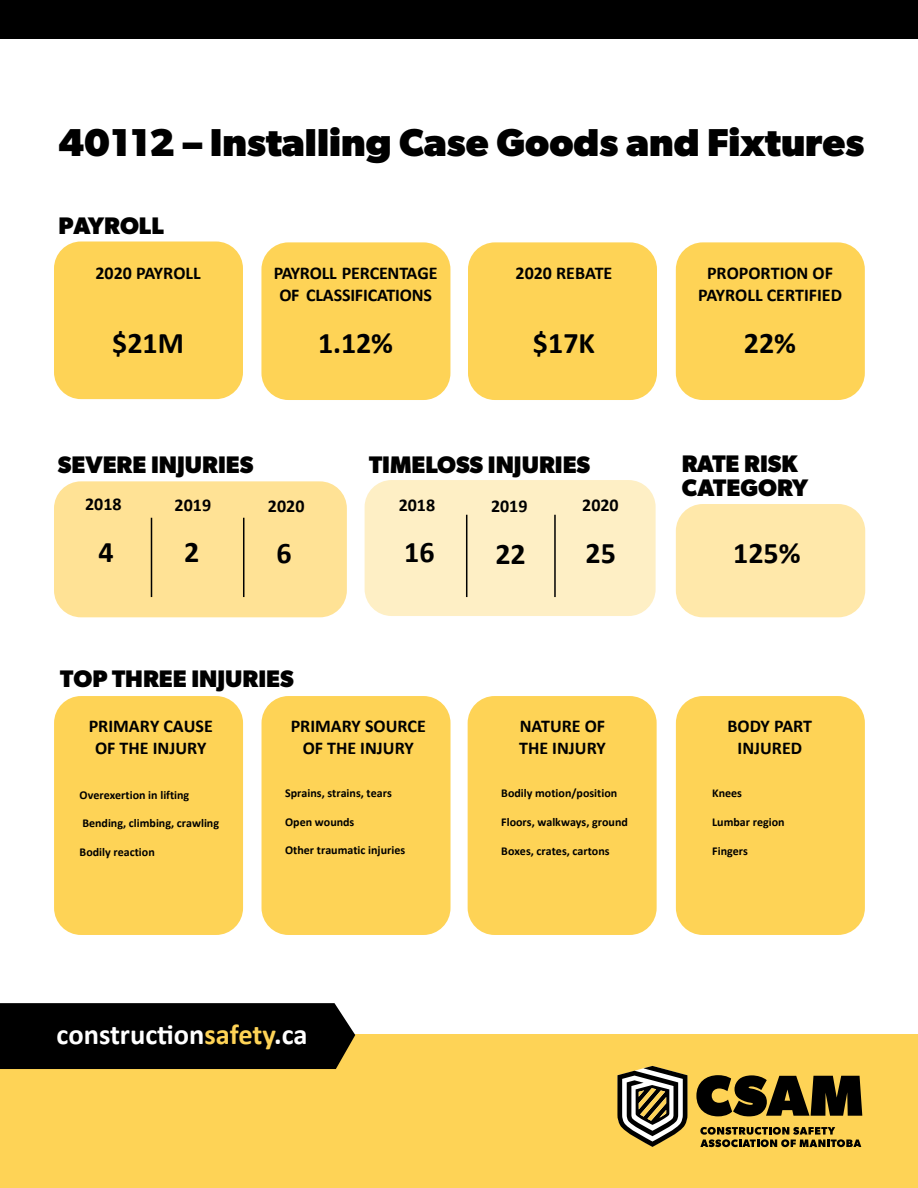
<style>
.page{position:relative;width:918px;height:1188px;background:#fff}
.page>*{position:absolute;margin:0;border:0;box-sizing:border-box;transform-origin:0 0}
.t1{font:700 39px "Gibson";color:#000}
.t2{font:700 30px "Calibri";color:#000}
.t3{font:700 30px "Calibri";color:#000}
.t4{font:700 28.5px "Calibri";color:#fff}
.t5{font:700 24px "Gibson";color:#000}
.t6{font:700 18px/21.6px "Calibri";color:#000;text-align:center}
.t7{font:700 18px "Calibri";color:#000}
.t8{font:700 12px "Calibri";color:#000}
.s1{font-style:inherit}
.s2{color:#fed356}
</style>
<div class="page">
<div style="left:0;top:1034px;width:918px;height:154px;background:#fed356"></div>
<div style="left:0;top:1003px;width:355px;height:66px;background:#000"></div>
<svg style="left:696px;top:1075px;width:166px;height:41px"></svg>
<svg style="left:700px;top:1127px;width:161px;height:20px"></svg>
<svg style="left:617px;top:1066px;width:70px;height:81px"></svg>
<div style="left:54px;top:242px;width:189px;height:157px;background:#fed356;border-radius:27px"></div>
<div style="left:54px;top:481px;width:293px;height:136px;background:#ffe295;border-radius:27px"></div>
<div style="left:365px;top:480px;width:291px;height:136px;background:#feefc5;border-radius:27px"></div>
<div style="left:0;top:0;width:918px;height:39px;background:#000"></div>
<div style="left:261px;top:242px;width:189px;height:158px;background:#fed356;border-radius:27px"></div>
<div style="left:468px;top:242px;width:189px;height:158px;background:#fed356;border-radius:27px"></div>
<div style="left:676px;top:242px;width:189px;height:158px;background:#fed356;border-radius:27px"></div>
<hr style="left:151px;top:518px;width:1px;height:79px;background:#000">
<hr style="left:243px;top:518px;width:1px;height:79px;background:#000">
<hr style="left:466px;top:515px;width:1px;height:82px;background:#000">
<hr style="left:554px;top:515px;width:2px;height:82px;background:#000">
<div style="left:54px;top:696px;width:189px;height:239px;background:#fed356;border-radius:27px"></div>
<div style="left:262px;top:696px;width:189px;height:239px;background:#fed356;border-radius:27px"></div>
<div style="left:468px;top:696px;width:189px;height:239px;background:#fed356;border-radius:27px"></div>
<div style="left:676px;top:696px;width:189px;height:239px;background:#fed356;border-radius:27px"></div>
<div style="left:676px;top:504px;width:189px;height:113px;background:#ffe8aa;border-radius:27px"></div>
<p class="t1" style="left:58px;top:119px;width:808px">40112 – Installing Case Goods and Fixtures</p>
<p class="t5" style="left:58px;top:212px;width:107px">PAYROLL</p>
<p class="t6" style="left:96px;top:262px;width:107px">20<span class="s1">20</span> PAYROLL</p>
<p class="t3" style="left:112px;top:322px;width:73px">$<span class="s1">21</span>M</p>
<p class="t6" style="left:274px;top:262px;width:165px">PAYROLL PERCENTAGE<br>OF CLASSIFICATIONS</p>
<p class="t2" style="left:318px;top:322px;width:76px">1<span class="s1">.</span>12<span class="s1">%</span></p>
<p class="t6" style="left:516px;top:262px;width:98px">20<span class="s1">20</span> REBATE</p>
<p class="t3" style="left:533px;top:322px;width:64px">$<span class="s1">17</span>K</p>
<p class="t5" style="left:58px;top:450px;width:197px">SEVERE INJURIES</p>
<p class="t5" style="left:369px;top:450px;width:223px">TIMELOSS INJURIES</p>
<p class="t6" style="left:698px;top:262px;width:146px">PROPORTION OF<br>PAYROLL CERTIFIED</p>
<p class="t2" style="left:744px;top:322px;width:54px">22<span class="s1">%</span></p>
<p class="t5" style="left:682px;top:449px;width:117px">RATE RISK</p>
<p class="t5" style="left:682px;top:473px;width:128px">CATEGORY</p>
<h3 class="t6" style="left:85px;top:493px;width:38px">201<span class="s1">8</span></h3>
<h3 class="t6" style="left:175px;top:494px;width:38px">20<span class="s1">19</span></h3>
<h3 class="t6" style="left:399px;top:494px;width:38px">201<span class="s1">8</span></h3>
<h3 class="t6" style="left:491px;top:495px;width:38px">20<span class="s1">19</span></h3>
<h2 class="t2" style="left:495px;top:533px;width:32px">22</h2>
<h2 class="t2" style="left:733px;top:531px;width:69px">125<span class="s1">%</span></h2>
<p class="t7" style="left:582px;top:492px;width:38px">2020</p>
<p class="t2" style="left:586px;top:532px;width:32px">25</p>
<p class="t7" style="left:268px;top:493px;width:38px">2020</p>
<p class="t2" style="left:277px;top:532px;width:17px">6</p>
<p class="t2" style="left:404px;top:530px;width:32px">16</p>
<h2 class="t2" style="left:184px;top:531px;width:17px">2</h2>
<p class="t2" style="left:99px;top:531px;width:17px">4</p>
<p class="t5" style="left:60px;top:665px;width:235px">TOP THREE INJURIES</p>
<h3 class="t6" style="left:89px;top:715px;width:126px">PRIMARY CAUSE<br>OF THE INJURY</h3>
<p class="t8" style="left:80px;top:786px;width:111px">Overexertion in lifting</p>
<p class="t8" style="left:82px;top:815px;width:138px">Bending, climbing, crawling</p>
<p class="t8" style="left:80px;top:844px;width:77px">Bodily reaction</p>
<p class="t6" style="left:291px;top:715px;width:137px">PRIMARY SOURCE</p>
<p class="t6" style="left:303px;top:737px;width:113px">OF THE INJURY</p>
<p class="t8" style="left:285px;top:784px;width:108px">Sprains, strains, tears</p>
<p class="t8" style="left:285px;top:813px;width:71px">Open wounds</p>
<p class="t8" style="left:285px;top:842px;width:121px">Other traumatic injuries</p>
<h3 class="t4" style="left:57px;top:1015px;width:253px">construction<span class="s2">safety</span>.ca</h3>
<p class="t6" style="left:520px;top:715px;width:87px">NATURE OF</p>
<p class="t6" style="left:519px;top:737px;width:88px">THE INJURY</p>
<p class="t8" style="left:501px;top:785px;width:117px">Bodily motion/position</p>
<p class="t8" style="left:501px;top:814px;width:128px">Floors, walkways, ground</p>
<p class="t8" style="left:501px;top:842px;width:110px">Boxes, crates, cartons</p>
<p class="t6" style="left:728px;top:715px;width:86px">BODY PART</p>
<p class="t6" style="left:738px;top:737px;width:66px">INJURED</p>
<p class="t8" style="left:712px;top:785px;width:31px">Knees</p>
<p class="t8" style="left:712px;top:813px;width:74px">Lumbar region</p>
<p class="t8" style="left:712px;top:842px;width:37px">Fingers</p>
</div>
